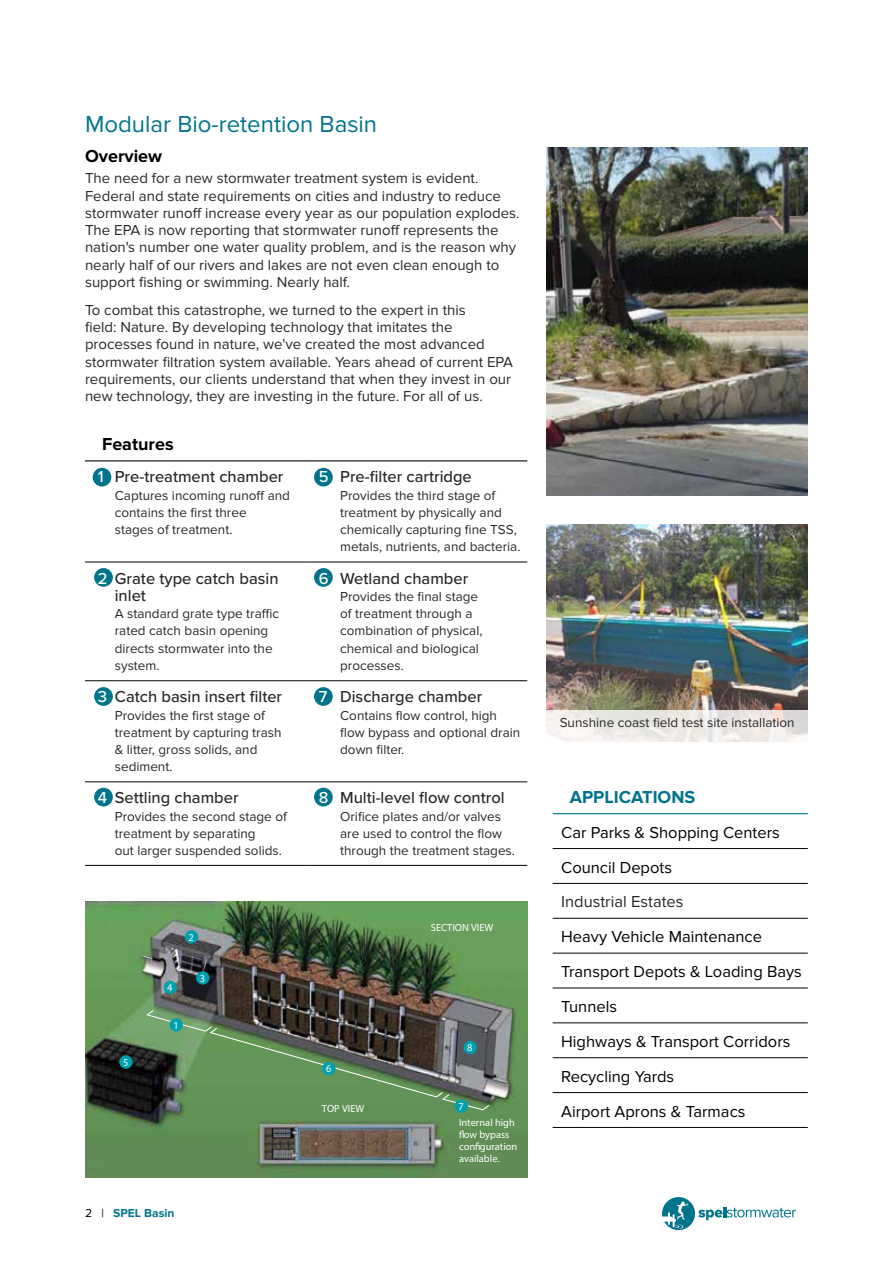
<style>
.page{position:relative;width:893px;height:1263px;background:#fff}
.page>*{position:absolute;margin:0;border:0;box-sizing:border-box;transform-origin:0 0}
.t1{font:24px "Proxima Nova";color:#00748b}
.t2{font:700 18px "Proxima Nova";color:#000}
.t3{font:700 18px "Proxima Nova";color:#00748b}
.t4{font:500 16.5px/17.2px "Proxima Nova";color:#292829}
.t5{font:16.5px/34.8px "Proxima Nova";color:#000}
.t6{font:16.5px "Proxima Nova";color:#292829}
.t7{font:15px/17.2px "Proxima Nova";color:#292829}
.t8{font:13.5px/17.2px "Proxima Nova";color:#292829}
.t9{font:700 12px "Proxima Nova";color:#00748b}
.t10{font:500 10.35px/12px "Helvetica Neue LT Std";color:#fff}
.s1{color:#fff}
.s2{font-weight:400;color:#000}
</style>
<div class="page">
<svg style="left:662px;top:1197px;width:134px;height:33px"></svg>
<div style="left:93px;top:468px;width:18px;height:18px;background:#00748b;border-radius:50%"></div>
<div style="left:314px;top:468px;width:19px;height:18px;background:#00748b;border-radius:50%"></div>
<div style="left:94px;top:568px;width:19px;height:19px;background:#00748b;border-radius:50%"></div>
<div style="left:314px;top:568px;width:19px;height:19px;background:#00748b;border-radius:50%"></div>
<div style="left:94px;top:687px;width:19px;height:19px;background:#00748b;border-radius:50%"></div>
<div style="left:314px;top:687px;width:19px;height:19px;background:#00748b;border-radius:50%"></div>
<div style="left:94px;top:788px;width:19px;height:18px;background:#00748b;border-radius:50%"></div>
<div style="left:314px;top:788px;width:19px;height:18px;background:#00748b;border-radius:50%"></div>
<img style="left:85px;top:901px;width:442px;height:277px">
<img style="left:146px;top:1010px;width:343px;height:100px">
<div style="left:170px;top:1018px;width:13px;height:13px;background:#00a0af;border-radius:50%"></div>
<div style="left:119px;top:1055px;width:14px;height:14px;background:#00a0af;border-radius:50%"></div>
<div style="left:322px;top:1062px;width:14px;height:13px;background:#00a0af;border-radius:50%"></div>
<div style="left:455px;top:1099px;width:13px;height:14px;background:#00a0af;border-radius:50%"></div>
<div style="left:464px;top:1041px;width:13px;height:13px;background:#00a0af;border-radius:50%"></div>
<div style="left:164px;top:981px;width:13px;height:13px;background:#00a0af;border-radius:50%"></div>
<div style="left:196px;top:971px;width:13px;height:13px;background:#00a0af;border-radius:50%"></div>
<div style="left:185px;top:930px;width:13px;height:13px;background:#00a0af;border-radius:50%"></div>
<hr style="left:85px;top:562px;width:221px;height:1px;background:#000">
<hr style="left:306px;top:562px;width:221px;height:1px;background:#000">
<hr style="left:85px;top:680px;width:221px;height:1px;background:#000">
<hr style="left:306px;top:680px;width:221px;height:1px;background:#000">
<hr style="left:85px;top:782px;width:221px;height:1px;background:#000">
<hr style="left:306px;top:782px;width:221px;height:1px;background:#000">
<hr style="left:85px;top:865px;width:221px;height:1px;background:#000">
<hr style="left:306px;top:865px;width:221px;height:1px;background:#000">
<hr style="left:85px;top:460px;width:221px;height:1px;background:#000">
<hr style="left:306px;top:460px;width:221px;height:1px;background:#000">
<img style="left:547px;top:148px;width:261px;height:347px">
<img style="left:547px;top:524px;width:261px;height:186px">
<svg style="left:553px;top:814px;width:255px;height:313px"></svg>
<hr style="left:553px;top:813px;width:255px;height:1px;background:#00748b">
<hr style="left:553px;top:848px;width:255px;height:1px;background:#000">
<hr style="left:553px;top:883px;width:255px;height:1px;background:#000">
<hr style="left:553px;top:918px;width:255px;height:1px;background:#000">
<hr style="left:553px;top:953px;width:255px;height:1px;background:#000">
<hr style="left:553px;top:988px;width:255px;height:1px;background:#000">
<hr style="left:553px;top:1022px;width:255px;height:1px;background:#000">
<hr style="left:553px;top:1057px;width:255px;height:1px;background:#000">
<hr style="left:553px;top:1092px;width:255px;height:1px;background:#000">
<hr style="left:553px;top:1127px;width:255px;height:1px;background:#000">
<svg style="left:546px;top:710px;width:262px;height:32px;fill:#ede9e5"></svg>
<h1 class="t1" style="left:85px;top:110px;width:294px">Modular Bio-retention Basin</h1>
<p class="t2" style="left:85px;top:146px;width:79px">Overview</p>
<p class="t7" style="left:85px;top:170px;width:436px">The need for a new stormwater treatment system is evident.<br>Federal and state requirements on cities and industry to reduce stormwater runoff increase every year as our population explodes.<br>The EPA is now reporting that stormwater runoff represents the nation's number one water quality problem, and is the reason why nearly half of our rivers and lakes are not even clean enough to support fishing or swimming. Nearly half.</p>
<p class="t7" style="left:85px;top:301px;width:430px">To combat this catastrophe, we turned to the expert in this<br>field: Nature. By developing technology that imitates the processes found in nature, we've created the most advanced stormwater filtration system available. Years ahead of current EPA requirements, our clients understand that when they invest in our new technology, they are investing in the future. For all of us.</p>
<p class="t2" style="left:102px;top:434px;width:73px">Features</p>
<p class="t4" style="left:98px;top:468px;width:187px"><span class="s1">1</span> Pre-treatment chamber</p>
<p class="t8" style="left:115px;top:487px;width:177px">Captures incoming runoff and contains the first three<br>stages of treatment.</p>
<p class="t4" style="left:115px;top:569px;width:165px;text-indent:-17px"><span class="s1">2</span> Grate type catch basin inlet</p>
<p class="t8" style="left:115px;top:605px;width:166px">A standard grate type traffic rated catch basin opening directs stormwater into the system.</p>
<p class="t4" style="left:98px;top:687px;width:186px"><span class="s1">3</span> Catch basin insert filter</p>
<p class="t8" style="left:115px;top:707px;width:168px">Provides the first stage of treatment by capturing trash &amp; litter, gross solids, and sediment.</p>
<p class="t4" style="left:98px;top:789px;width:142px"><span class="s1">4</span> Settling chamber</p>
<p class="t8" style="left:115px;top:808px;width:174px">Provides the second stage of treatment by separating<br>out larger suspended solids.</p>
<p class="t10" style="left:189px;top:931px;width:7px">2</p>
<p class="t10" style="left:123px;top:1056px;width:7px">5</p>
<p class="t10" style="left:167px;top:981px;width:7px">4</p>
<p class="t10" style="left:174px;top:1019px;width:7px">1</p>
<p class="t10" style="left:200px;top:972px;width:7px">3</p>
<p class="t9" style="left:85px;top:1206px;width:91px"><span class="s2">2 |</span> SPEL Basin</p>
<p class="t4" style="left:319px;top:468px;width:154px"><span class="s1">5</span> Pre-filter cartridge</p>
<p class="t8" style="left:340px;top:487px;width:182px">Provides the third stage of treatment by physically and chemically capturing fine TSS, metals, nutrients, and bacteria.</p>
<p class="t4" style="left:319px;top:569px;width:151px"><span class="s1">6</span> Wetland chamber</p>
<p class="t8" style="left:340px;top:588px;width:144px">Provides the final stage of treatment through a combination of physical, chemical and biological processes.</p>
<p class="t4" style="left:319px;top:687px;width:165px"><span class="s1">7</span> Discharge chamber</p>
<p class="t8" style="left:340px;top:707px;width:182px">Contains flow control, high flow bypass and optional drain down filter.</p>
<p class="t4" style="left:319px;top:789px;width:187px"><span class="s1">8</span> Multi-level flow control</p>
<p class="t8" style="left:340px;top:808px;width:176px">Orifice plates and/or valves are used to control the flow through the treatment stages.</p>
<p class="t10" style="left:431px;top:921px;width:64px">SECTION VIEW</p>
<p class="t10" style="left:326px;top:1063px;width:7px">6</p>
<p class="t10" style="left:322px;top:1103px;width:44px">TOP VIEW</p>
<p class="t10" style="left:467px;top:1042px;width:7px">8</p>
<p class="t10" style="left:458px;top:1100px;width:7px">7</p>
<p class="t10" style="left:459px;top:1116px;width:60px">Internal high flow bypass configuration available.</p>
<p class="t8" style="left:560px;top:714px;width:236px">Sunshine coast field test site installation</p>
<p class="t3" style="left:570px;top:786px;width:127px">APPLICATIONS</p>
<p class="t5" style="left:561px;top:815px;width:220px">Car Parks &amp; Shopping Centers<br>Council Depots</p>
<p class="t6" style="left:561px;top:892px;width:124px">Industrial Estates</p>
<p class="t5" style="left:561px;top:919px;width:242px">Heavy Vehicle Maintenance<br>Transport Depots &amp; Loading Bays<br>Tunnels<br>Highways &amp; Transport Corridors<br>Recycling Yards<br>Airport Aprons &amp; Tarmacs</p>
</div>
